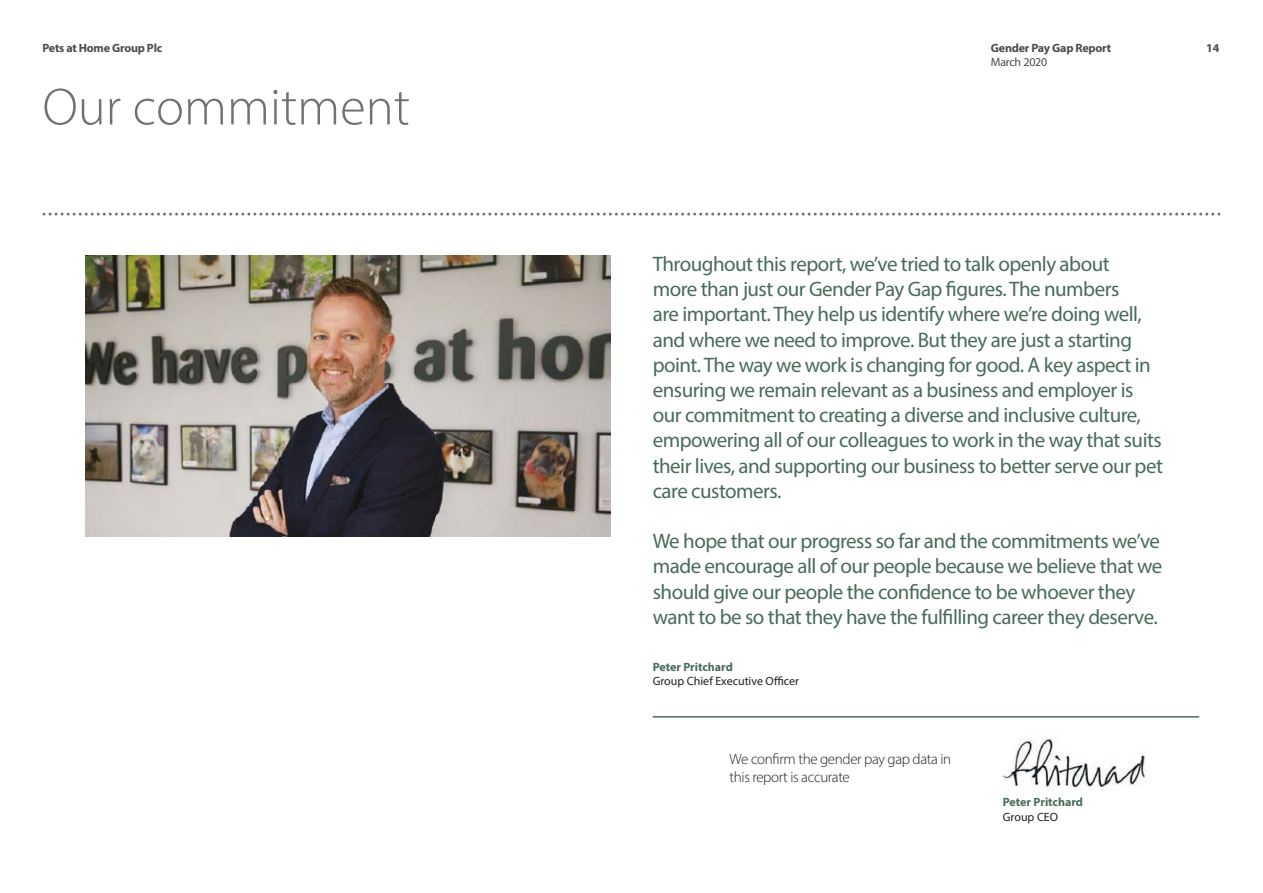
<style>
.page{position:relative;width:1263px;height:893px;background:#fff}
.page>*{position:absolute;margin:0;border:0;box-sizing:border-box;transform-origin:0 0}
.Intro{font:300 52.5px "Myriad Pro";color:#73706d}
.t1{font:21px/25.2px "Myriad Pro";letter-spacing:-.025em;color:#496b5a}
.t2{font:300 15px/18px "Myriad Pro";letter-spacing:-.025em;color:#231f20}
.Intro-2{font:700 12px "Myriad Pro";letter-spacing:-.02em;color:#4b4c4d}
.t3{font:12px "Myriad Pro";color:#231f20}
.t4{font:700 12px "Myriad Pro";color:#496b5a}
.Intro-3{font:12px "Myriad Pro";letter-spacing:-.02em;color:#4b4c4d}
</style>
<div class="page">
<img style="left:85px;top:255px;width:525px;height:282px">
<img style="left:1003px;top:739px;width:143px;height:52px">
<hr style="left:653px;top:716px;width:546px;height:2px;background:#496b5a">
<svg style="left:44px;top:213px;width:1176px;height:3px"></svg>
<p class="Intro-2" style="left:43px;top:40px;width:121px">Pets at Home Group Plc</p>
<p class="Intro" style="left:43px;top:75px;width:369px">Our commitment</p>
<p class="Intro-2" style="left:991px;top:40px;width:122px">Gender Pay Gap Report</p>
<p class="Intro-2" style="left:1206px;top:40px;width:15px">14</p>
<p class="Intro-3" style="left:991px;top:54px;width:58px">March 2020</p>
<p class="t1" style="left:653px;top:251px;width:512px">Throughout this report, we’ve tried to talk openly about<br>more than just our Gender Pay Gap figures. The numbers<br>are important. They help us identify where we’re doing well, and where we need to improve. But they are just a starting point. The way we work is changing for good. A key aspect in ensuring we remain relevant as a business and employer is our commitment to creating a diverse and inclusive culture, empowering all of our colleagues to work in the way that suits their lives, and supporting our business to better serve our pet care customers.</p>
<p class="t1" style="left:653px;top:528px;width:511px">We hope that our progress so far and the commitments we’ve made encourage all of our people because we believe that we should give our people the confidence to be whoever they want to be so that they have the fulfilling career they deserve.</p>
<p class="t4" style="left:653px;top:659px;width:82px">Peter Pritchard</p>
<p class="t3" style="left:653px;top:673px;width:148px">Group Chief Executive Officer</p>
<p class="t2" style="left:730px;top:749px;width:223px">We confirm the gender pay gap data in this report is accurate</p>
<p class="t4" style="left:1003px;top:795px;width:82px">Peter Pritchard</p>
<p class="t3" style="left:1003px;top:809px;width:57px">Group CEO</p>
</div>
